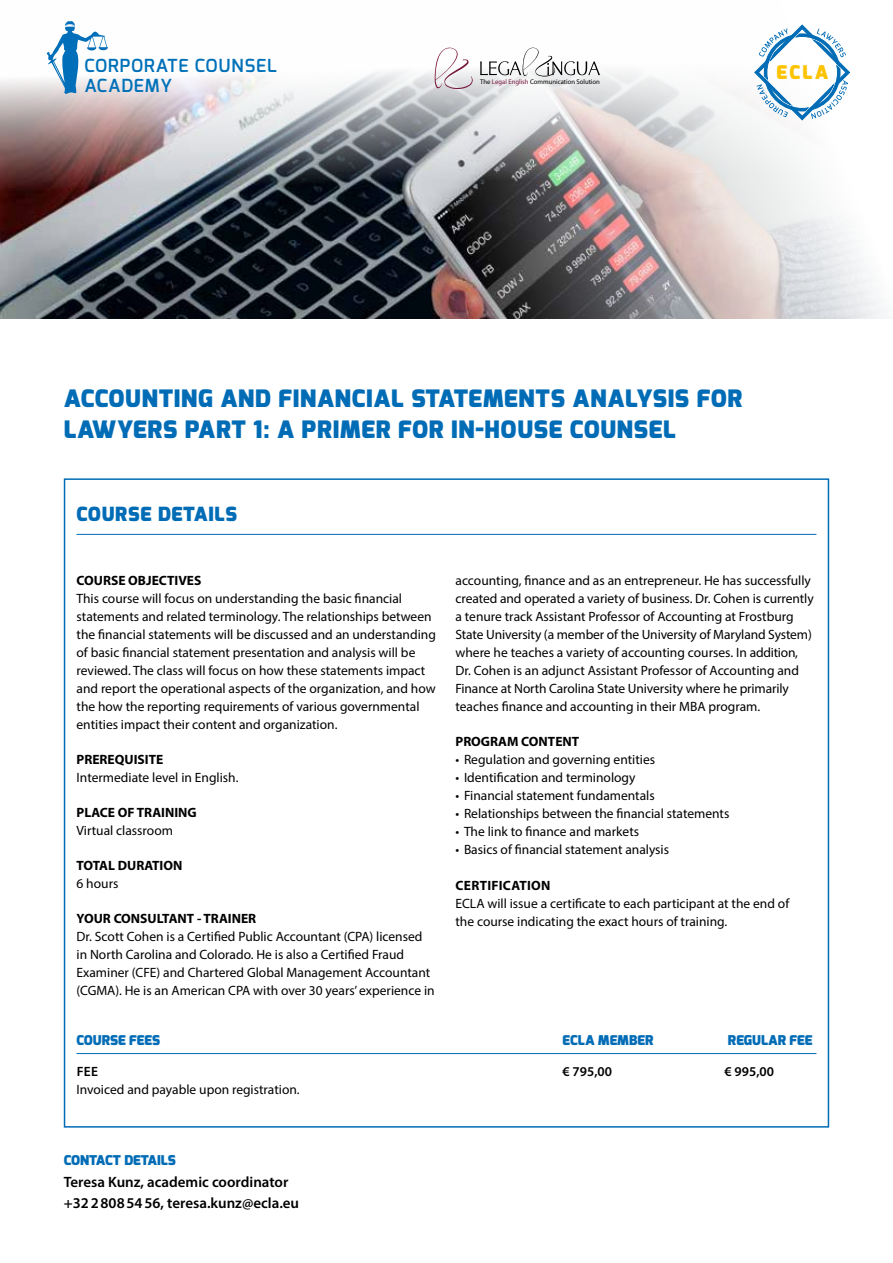
<style>
.page{position:relative;width:893px;height:1263px;background:#fff}
.page>*{position:absolute;margin:0;border:0;box-sizing:border-box;transform-origin:0 0}
.t1{font:900 24px/31.5px "Exo";letter-spacing:.03em;color:#006cb6}
.t2{font:900 19.5px "Exo";letter-spacing:.04em;color:#006cb6}
.t3{font:900 18.9px "Exo";color:#fdc300}
.t4{font:600 18px/19px "Exo";letter-spacing:.05em;color:#0071b8}
.t5{font:600 15px/21.8px "Myriad Pro";color:#000}
.t6{font:13.5px/18px "Myriad Pro";color:#000}
.t7{font:700 13.5px "Myriad Pro";color:#000}
.t8{font:900 13.5px "Exo";color:#006cb6}
.t9{font:600 13.5px "Myriad Pro";color:#000}
.t10{font:700 13.5px "Myriad Pro";letter-spacing:.02em;color:#000}
.t11{font:6.9px "Myriad Pro";color:#000}
.s1{color:#76173d}
</style>
<div class="page">
<hr style="left:77px;top:1053px;width:739px;height:1px;background:#006cb6">
<img style="left:0;top:53px;width:282px;height:266px">
<hr style="left:77px;top:534px;width:739px;height:1px;background:#006cb6">
<svg style="left:47px;top:21px;width:61px;height:73px"></svg>
<svg style="left:282px;top:24px;width:603px;height:295px"></svg>
<svg style="left:755px;top:25px;width:95px;height:95px"></svg>
<svg style="left:480px;top:47px;width:120px;height:30px"></svg>
<svg style="left:435px;top:47px;width:38px;height:42px"></svg>
<h3 class="t4" style="left:84px;top:57px;width:194px">CORPORATE COUNSEL<br>ACADEMY</h3>
<p class="t11" style="left:480px;top:77px;width:121px">The <span class="s1">Legal English</span> Communication Solution</p>
<h3 class="t3" style="left:776px;top:60px;width:53px">ECLA</h3>
<h1 class="t1" style="left:64px;top:383px;width:680px">ACCOUNTING AND FINANCIAL STATEMENTS ANALYSIS FOR<br>LAWYERS PART 1: A PRIMER FOR IN-HOUSE COUNSEL</h1>
<h2 class="t2" style="left:77px;top:502px;width:162px">COURSE DETAILS</h2>
<p class="t7" style="left:77px;top:571px;width:126px">COURSE OBJECTIVES</p>
<p class="t6" style="left:77px;top:589px;width:361px">This course will focus on understanding the basic financial statements and related terminology. The relationships between the financial statements will be discussed and an understanding of basic financial statement presentation and analysis will be reviewed. The class will focus on how these statements impact and report the operational aspects of the organization, and how the how the reporting requirements of various governmental entities impact their content and organization.</p>
<p class="t7" style="left:77px;top:750px;width:88px">PREREQUISITE</p>
<p class="t6" style="left:77px;top:768px;width:163px">Intermediate level in English.</p>
<p class="t7" style="left:77px;top:803px;width:122px">PLACE OF TRAINING</p>
<p class="t6" style="left:77px;top:821px;width:98px">Virtual classroom</p>
<p class="t7" style="left:77px;top:856px;width:107px">TOTAL DURATION</p>
<p class="t6" style="left:77px;top:874px;width:43px">6 hours</p>
<p class="t7" style="left:77px;top:909px;width:181px">YOUR CONSULTANT - TRAINER</p>
<p class="t6" style="left:77px;top:927px;width:360px">Dr. Scott Cohen is a Certified Public Accountant (CPA) licensed in North Carolina and Colorado. He is also a Certified Fraud Examiner (CFE) and Chartered Global Management Accountant (CGMA). He is an American CPA with over 30 years’ experience in</p>
<p class="t6" style="left:455px;top:571px;width:360px">accounting, finance and as an entrepreneur. He has successfully created and operated a variety of business. Dr. Cohen is currently a tenure track Assistant Professor of Accounting at Frostburg State University (a member of the University of Maryland System) where he teaches a variety of accounting courses. In addition, Dr. Cohen is an adjunct Assistant Professor of Accounting and Finance at North Carolina State University where he primarily teaches finance and accounting in their MBA program.</p>
<p class="t7" style="left:455px;top:732px;width:125px">PROGRAM CONTENT</p>
<p class="t6" style="left:455px;top:750px;width:201px">• Regulation and governing entities</p>
<p class="t6" style="left:455px;top:768px;width:182px">• Identification and terminology</p>
<p class="t6" style="left:455px;top:786px;width:201px">• Financial statement fundamentals</p>
<p class="t6" style="left:455px;top:804px;width:275px">• Relationships between the financial statements</p>
<p class="t6" style="left:455px;top:822px;width:185px">• The link to finance and markets</p>
<p class="t6" style="left:455px;top:840px;width:215px">• Basics of financial statement analysis</p>
<p class="t10" style="left:456px;top:876px;width:96px">CERTIFICATION</p>
<p class="t6" style="left:455px;top:894px;width:335px">ECLA will issue a certificate to each participant at the end of the course indicating the exact hours of training.</p>
<p class="t8" style="left:77px;top:1031px;width:85px">COURSE FEES</p>
<p class="t8" style="left:563px;top:1031px;width:92px">ECLA MEMBER</p>
<p class="t8" style="left:728px;top:1031px;width:86px">REGULAR FEE</p>
<p class="t9" style="left:77px;top:1062px;width:23px">FEE</p>
<p class="t9" style="left:563px;top:1062px;width:51px">€ 795,00</p>
<p class="t9" style="left:725px;top:1062px;width:51px">€ 995,00</p>
<p class="t6" style="left:77px;top:1080px;width:225px">Invoiced and payable upon registration.</p>
<p class="t8" style="left:64px;top:1151px;width:114px">CONTACT DETAILS</p>
<p class="t5" style="left:64px;top:1170px;width:237px">Teresa Kunz, academic coordinator +3228085456, teresa.kunz@ecla.eu</p>
</div>
